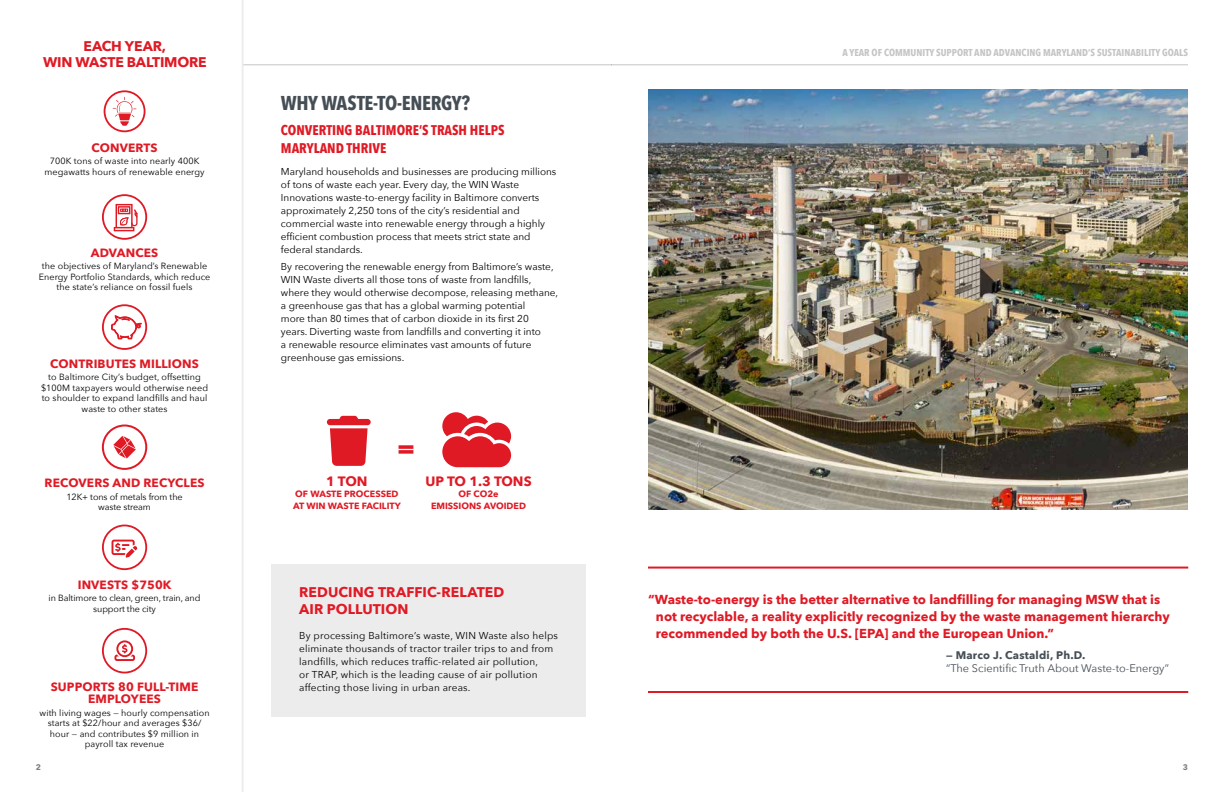
<style>
.page{position:relative;width:1224px;height:792px;background:#fff}
.page>*{position:absolute;margin:0;border:0;box-sizing:border-box;transform-origin:0 0}
.t1{font:700 28px "Avenir Next";color:#df1a25}
.t2{font:700 20px "Avenir Next Condensed";letter-spacing:-.02em;color:#464e55}
.t3{font:700 14px/16.5px "Avenir Next";color:#df1a25}
.t4{font:700 14px/17.3px "Avenir Next Condensed";color:#df1a25}
.t5{font:700 13.5px "Avenir Next";color:#df1a25}
.t6{font:700 13px/17px "Avenir Next";color:#df1a25}
.t7{font:700 12px/12.5px "Avenir Next";letter-spacing:.01em;color:#df1a25;text-align:center}
.t8{font:11px "Avenir Next";color:#464e55}
.t9{font:700 11px "Avenir Next";letter-spacing:.02em;color:#464e55}
.t10{font:10px/13px "Avenir Next";color:#000}
.t11{font:10px/13px "Avenir Next";letter-spacing:.02em;color:#000}
.t12{font:700 10px "Avenir Next Condensed";color:#898a8d}
.t13{font:9px/10.5px "Avenir Next";letter-spacing:.01em;color:#000;text-align:center}
.t14{font:9px/10.5px "Avenir Next";letter-spacing:-.01em;color:#000;text-align:center}
.t15{font:700 9px/11.7px "Avenir Next";color:#df1a25}
.t16{font:700 8px "Avenir Next";color:#808080}
</style>
<div class="page">
<hr style="left:611px;top:65px;width:577px;height:1px;background:#898a8d">
<hr style="left:35px;top:65px;width:577px;height:1px;background:#898a8d">
<div style="left:271px;top:564px;width:315px;height:153px;background:#edeced"></div>
<img style="left:648px;top:90px;width:540px;height:419px">
<hr style="left:648px;top:567px;width:540px;height:2px;background:#df1a25">
<hr style="left:648px;top:691px;width:540px;height:2px;background:#df1a25">
<svg style="left:35px;top:0;width:209px;height:792px"></svg>
<svg style="left:104px;top:90px;width:42px;height:42px"></svg>
<svg style="left:102px;top:194px;width:45px;height:46px"></svg>
<svg style="left:102px;top:304px;width:45px;height:46px"></svg>
<svg style="left:102px;top:425px;width:45px;height:45px"></svg>
<svg style="left:112px;top:540px;width:25px;height:18px"></svg>
<div style="left:102px;top:525px;width:45px;height:45px;border:2px solid #df1a25;border-radius:50%"></div>
<div style="left:102px;top:628px;width:45px;height:45px;border:2px solid #df1a25;border-radius:50%"></div>
<svg style="left:114px;top:640px;width:21px;height:21px"></svg>
<h3 class="t3" style="left:43px;top:37px;width:165px;text-align:center">EACH YEAR,<br>WIN WASTE BALTIMORE</h3>
<p class="t7" style="left:92px;top:141px;width:68px">CONVERTS</p>
<p class="t13" style="left:44px;top:155px;width:162px">700K tons of waste into nearly 400K megawatts hours of renewable energy</p>
<p class="t7" style="left:91px;top:246px;width:69px">ADVANCES</p>
<p class="t13" style="left:39px;top:260px;width:173px">the objectives of Maryland’s Renewable<br>Energy Portfolio Standards, which reduce the state’s reliance on fossil fuels</p>
<p class="t7" style="left:50px;top:357px;width:150px">CONTRIBUTES MILLIONS</p>
<p class="t13" style="left:41px;top:372px;width:169px">to Baltimore City’s budget, offsetting $100M taxpayers would otherwise need to shoulder to expand landfills and haul waste to other states</p>
<p class="t7" style="left:45px;top:477px;width:161px">RECOVERS AND RECYCLES</p>
<p class="t14" style="left:66px;top:491px;width:118px">12K+ tons of metals from the waste stream</p>
<p class="t7" style="left:78px;top:578px;width:95px">INVESTS $750K</p>
<p class="t14" style="left:49px;top:592px;width:153px">in Baltimore to clean, green, train, and support the city</p>
<p class="t7" style="left:51px;top:680px;width:149px">SUPPORTS 80 FULL-TIME<br>EMPLOYEES</p>
<p class="t13" style="left:40px;top:707px;width:172px">with living wages — hourly compensation starts at $22/hour and averages $36/ hour — and contributes $9 million in payroll tax revenue</p>
<h2 class="t2" style="left:281px;top:91px;width:191px">WHY WASTE-TO-ENERGY?</h2>
<h3 class="t4" style="left:281px;top:122px;width:225px">CONVERTING BALTIMORE’S TRASH HELPS<br>MARYLAND THRIVE</h3>
<p class="t10" style="left:281px;top:164px;width:277px">Maryland households and businesses are producing millions of tons of waste each year. Every day, the WIN Waste Innovations waste-to-energy facility in Baltimore converts approximately 2,250 tons of the city’s residential and commercial waste into renewable energy through a highly efficient combustion process that meets strict state and federal standards.</p>
<p class="t10" style="left:281px;top:260px;width:279px">By recovering the renewable energy from Baltimore’s waste, WIN Waste diverts all those tons of waste from landfills, where they would otherwise decompose, releasing methane, a greenhouse gas that has a global warming potential<br>more than 80 times that of carbon dioxide in its first 20<br>years. Diverting waste from landfills and converting it into<br>a renewable resource eliminates vast amounts of future greenhouse gas emissions.</p>
<h1 class="t1" style="left:397px;top:424px;width:20px">=</h1>
<h3 class="t5" style="left:326px;top:469px;width:43px">1 TON</h3>
<p class="t15" style="left:293px;top:488px;width:109px">OF WASTE PROCESSED<br>AT WIN WASTE FACILITY</p>
<h3 class="t5" style="left:425px;top:469px;width:108px">UP TO 1.3 TONS</h3>
<p class="t15" style="left:431px;top:488px;width:97px;text-align:center">OF CO2e<br>EMISSIONS AVOIDED</p>
<h3 class="t3" style="left:299px;top:584px;width:207px">REDUCING TRAFFIC-RELATED<br>AIR POLLUTION</h3>
<p class="t11" style="left:299px;top:629px;width:260px">By processing Baltimore’s waste, WIN Waste also helps eliminate thousands of tractor trailer trips to and from landfills, which reduces traffic-related air pollution,<br>or TRAP, which is the leading cause of air pollution affecting those living in urban areas.</p>
<p class="t12" style="left:842px;top:46px;width:347px">A YEAR OF COMMUNITY SUPPORT AND ADVANCING MARYLAND’S SUSTAINABILITY GOALS</p>
<h3 class="t6" style="left:656px;top:590px;width:515px;text-indent:-8px">“Waste-to-energy is the better alternative to landfilling for managing MSW that is not recyclable, a reality explicitly recognized by the waste management hierarchy recommended by both the U.S. [EPA] and the European Union.”</h3>
<p class="t9" style="left:946px;top:645px;width:141px">— Marco J. Castaldi, Ph.D.</p>
<p class="t8" style="left:946px;top:659px;width:224px">“The Scientific Truth About Waste-to-Energy”</p>
<p class="t16" style="left:36px;top:760px;width:7px">2</p>
<p class="t16" style="left:1183px;top:760px;width:7px">3</p>
</div>
